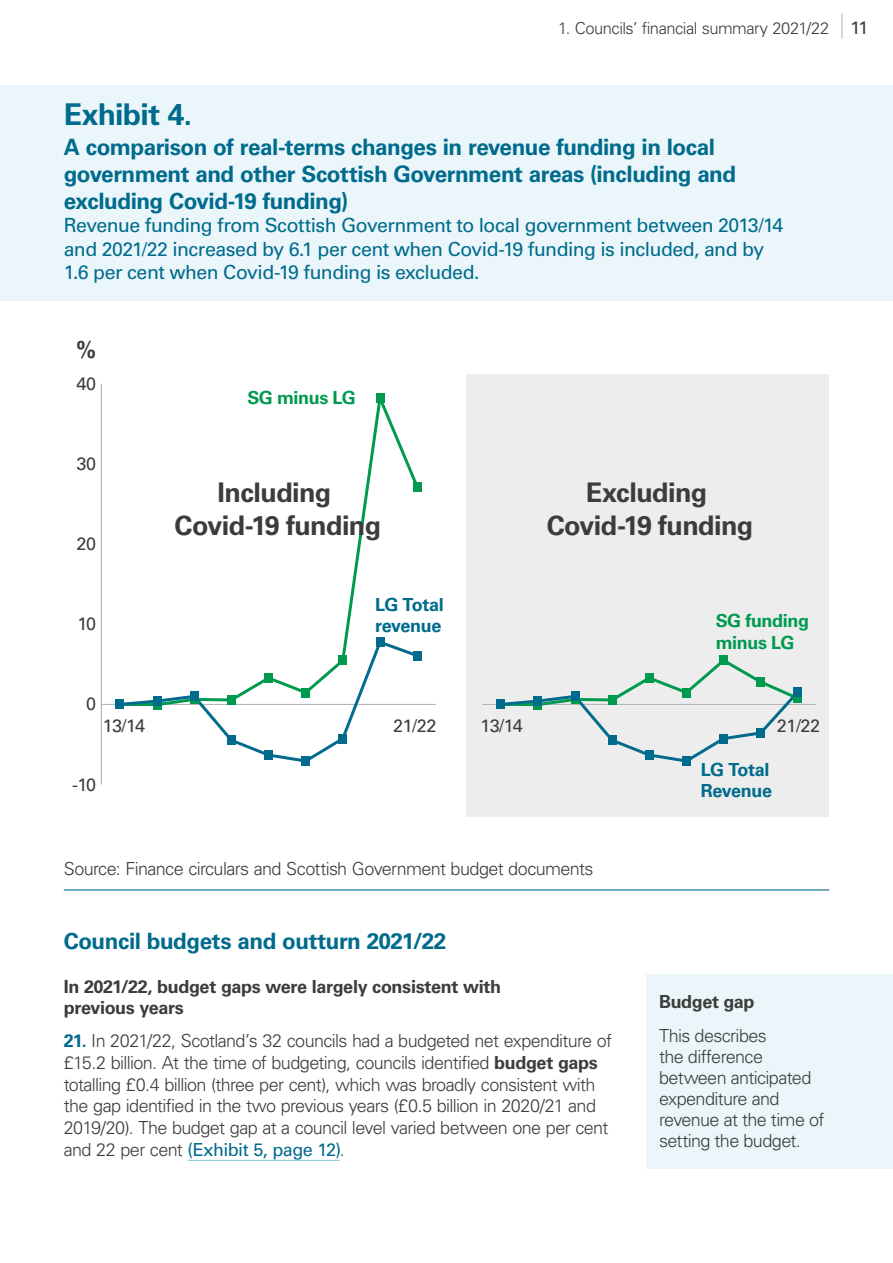
<style>
.page{position:relative;width:893px;height:1263px;background:#fff}
.page>*{position:absolute;margin:0;border:0;box-sizing:border-box;transform-origin:0 0}
.AS-P24-Exhibit_numbe{font:700 30px "Univers LT Pro 65";letter-spacing:-.02em;color:#006b8d}
.t1{font:700 27px/32.4px "Univers LT Pro 65";letter-spacing:-.025em;color:#3c3c3b;text-align:center}
.AS-P24-Exhibit_numbe-2{font:700 22.5px/27px "Univers LT Pro 65";letter-spacing:-.02em;color:#006b8d}
.AS-P03-Subhead_1{font:700 22.5px "Univers LT Pro 65";letter-spacing:-.02em;color:#006b8d}
.t2{font:700 22.5px "Univers LT Pro 65";color:#3c3c3b}
.AS-P26-Exhibit_lead{font:19.5px/23.4px "Univers LT Pro 55 Roman";letter-spacing:-.03em;color:#006b8d}
.AS-P07-Body_numbered{font:300 18px/21.8px "Univers LT Pro 45";letter-spacing:-.035em;color:#3c3c3b}
.AS-P41-info_box_text{font:300 18px/21px "Univers LT Pro 45";letter-spacing:-.035em;color:#3c3c3b}
.AS-P29-Exhibit_sourc{font:300 18px "Univers LT Pro 45";letter-spacing:-.035em;color:#3c3c3b}
.AS-P04-Subhead_2{font:700 18px/21.8px "Univers LT Pro 65";letter-spacing:-.02em;color:#3c3c3b}
.t3{font:18px "Univers LT Pro 55 Roman";letter-spacing:-.025em;color:#3c3c3b}
.t4{font:700 18px/21.6px "Univers LT Pro 65";letter-spacing:-.025em;color:#006b8d}
.t5{font:700 18px/21.6px "Univers LT Pro 65";letter-spacing:-.025em;color:#009a4f}
.AS-P42-info_box_head{font:700 18px "Univers LT Pro 65";letter-spacing:-.02em;color:#3c3c3b}
.t6{font:300 16.5px "Univers LT Pro 45";letter-spacing:-.03em;color:#3c3c3b}
.s1{font-family:"Univers LT Pro 55 Roman";font-weight:400;font-size:18px}
.s2{font-family:"Univers LT Pro 65";font-weight:700;color:#006b8d}
.s3{font-family:"Univers LT Pro 65";font-weight:700}
.s4{font-family:"Univers LT Pro 55 Roman";font-weight:400;color:#006b8d}
</style>
<div class="page">
<svg style="left:842px;top:13px;width:1px;height:25px"></svg>
<div style="left:0;top:85px;width:893px;height:141px;background:#eaf6f9"></div>
<div style="left:0;top:201px;width:893px;height:99px;background:#eaf6f9"></div>
<hr style="left:64px;top:889px;width:765px;height:1px;background:#006b8d">
<hr style="left:101px;top:704px;width:335px;height:1px;background:#b3b2b2">
<hr style="left:101px;top:384px;width:1px;height:401px;background:#b3b2b2">
<svg style="left:117px;top:394px;width:304px;height:368px"></svg>
<svg style="left:153px;top:705px;width:9px;height:4px"></svg>
<div style="left:190px;top:695px;width:9px;height:9px;background:#009a4f"></div>
<div style="left:227px;top:695px;width:9px;height:9px;background:#009a4f"></div>
<div style="left:264px;top:673px;width:9px;height:9px;background:#009a4f"></div>
<div style="left:301px;top:688px;width:9px;height:9px;background:#009a4f"></div>
<div style="left:338px;top:656px;width:9px;height:9px;background:#009a4f"></div>
<div style="left:376px;top:393px;width:8px;height:9px;background:#009a4f"></div>
<div style="left:413px;top:482px;width:9px;height:9px;background:#009a4f"></div>
<div style="left:116px;top:700px;width:8px;height:9px;background:#006b8d"></div>
<div style="left:153px;top:696px;width:9px;height:9px;background:#006b8d"></div>
<div style="left:190px;top:692px;width:9px;height:9px;background:#006b8d"></div>
<div style="left:227px;top:736px;width:9px;height:9px;background:#006b8d"></div>
<div style="left:264px;top:750px;width:9px;height:9px;background:#006b8d"></div>
<div style="left:301px;top:756px;width:9px;height:9px;background:#006b8d"></div>
<div style="left:338px;top:734px;width:9px;height:9px;background:#006b8d"></div>
<div style="left:376px;top:638px;width:8px;height:9px;background:#006b8d"></div>
<div style="left:413px;top:651px;width:9px;height:9px;background:#006b8d"></div>
<div style="left:466px;top:374px;width:363px;height:442px;background:#ededed"></div>
<hr style="left:482px;top:704px;width:334px;height:1px;background:#b3b2b2">
<svg style="left:497px;top:661px;width:296px;height:101px"></svg>
<svg style="left:533px;top:705px;width:9px;height:4px"></svg>
<div style="left:571px;top:695px;width:8px;height:9px;background:#009a4f"></div>
<div style="left:608px;top:695px;width:9px;height:9px;background:#009a4f"></div>
<div style="left:645px;top:673px;width:9px;height:9px;background:#009a4f"></div>
<div style="left:682px;top:688px;width:9px;height:9px;background:#009a4f"></div>
<div style="left:719px;top:656px;width:9px;height:9px;background:#009a4f"></div>
<div style="left:756px;top:677px;width:9px;height:9px;background:#009a4f"></div>
<svg style="left:793px;top:696px;width:9px;height:7px"></svg>
<div style="left:496px;top:700px;width:9px;height:9px;background:#006b8d"></div>
<div style="left:533px;top:696px;width:9px;height:9px;background:#006b8d"></div>
<div style="left:571px;top:692px;width:8px;height:9px;background:#006b8d"></div>
<div style="left:608px;top:736px;width:9px;height:9px;background:#006b8d"></div>
<div style="left:645px;top:750px;width:9px;height:9px;background:#006b8d"></div>
<div style="left:682px;top:756px;width:9px;height:9px;background:#006b8d"></div>
<div style="left:719px;top:734px;width:9px;height:9px;background:#006b8d"></div>
<div style="left:756px;top:728px;width:9px;height:9px;background:#006b8d"></div>
<div style="left:793px;top:687px;width:9px;height:9px;background:#006b8d"></div>
<hr style="left:188px;top:1160px;width:152px;height:1px;background:#81cbd4">
<div style="left:646px;top:974px;width:247px;height:56px;background:#eaf6f9"></div>
<div style="left:646px;top:1008px;width:247px;height:160px;background:#eaf6f9"></div>
<p class="t6" style="left:558px;top:17px;width:312px">1. Councils’ financial summary 2021/22 <span class="s1">11</span></p>
<p class="AS-P24-Exhibit_numbe" style="left:64px;top:93px;width:130px">Exhibit 4.</p>
<p class="AS-P24-Exhibit_numbe-2" style="left:64px;top:132px;width:674px">A comparison of real-terms changes in revenue funding in local government and other Scottish Government areas (including and excluding Covid-19 funding)</p>
<p class="AS-P26-Exhibit_lead" style="left:64px;top:213px;width:721px">Revenue funding from Scottish Government to local government between 2013/14 and 2021/22 increased by 6.1 per cent when Covid-19 funding is included, and by<br>1.6 per cent when Covid-19 funding is excluded.</p>
<p class="t2" style="left:76px;top:334px;width:22px">%</p>
<p class="t3" style="left:77px;top:371px;width:21px">40</p>
<p class="t5" style="left:247px;top:386px;width:110px">SG minus LG</p>
<p class="t3" style="left:77px;top:451px;width:21px">30</p>
<p class="t3" style="left:77px;top:531px;width:21px">20</p>
<p class="t3" style="left:78px;top:611px;width:20px">10</p>
<p class="t1" style="left:175px;top:475px;width:208px">Including<br>Covid-19 funding</p>
<p class="t4" style="left:375px;top:593px;width:70px">LG Total revenue</p>
<p class="t1" style="left:547px;top:475px;width:208px">Excluding<br>Covid-19 funding</p>
<p class="t5" style="left:716px;top:609px;width:95px">SG funding minus LG</p>
<p class="t3" style="left:86px;top:691px;width:12px">0</p>
<p class="t3" style="left:103px;top:713px;width:44px">13/14</p>
<p class="t3" style="left:393px;top:713px;width:45px">21/22</p>
<p class="t3" style="left:480px;top:713px;width:44px">13/14</p>
<p class="t3" style="left:777px;top:713px;width:45px">21/22</p>
<p class="t3" style="left:72px;top:772px;width:26px">-10</p>
<p class="t4" style="left:701px;top:758px;width:73px">LG Total<br>Revenue</p>
<p class="AS-P29-Exhibit_sourc" style="left:64px;top:856px;width:531px">Source: Finance circulars and Scottish Government budget documents</p>
<h3 class="AS-P03-Subhead_1" style="left:64px;top:925px;width:384px">Council budgets and outturn 2021/22</h3>
<h4 class="AS-P04-Subhead_2" style="left:64px;top:974px;width:439px">In 2021/22, budget gaps were largely consistent with previous years</h4>
<p class="AS-P07-Body_numbered" style="left:64px;top:1029px;width:550px"><span class="s2">21.</span> In 2021/22, Scotland’s 32 councils had a budgeted net expenditure of £15.2 billion. At the time of budgeting, councils identified <span class="s3">budget gaps </span>totalling £0.4 billion (three per cent), which was broadly consistent with the gap identified in the two previous years (£0.5 billion in 2020/21 and 2019/20). The budget gap at a council level varied between one per cent and 22 per cent <span class="s4">(Exhibit 5, page 12)</span>.</p>
<p class="AS-P42-info_box_head" style="left:659px;top:989px;width:97px">Budget gap</p>
<p class="AS-P41-info_box_text" style="left:659px;top:1025px;width:167px">This describes<br>the difference between anticipated expenditure and revenue at the time of setting the budget.</p>
</div>
